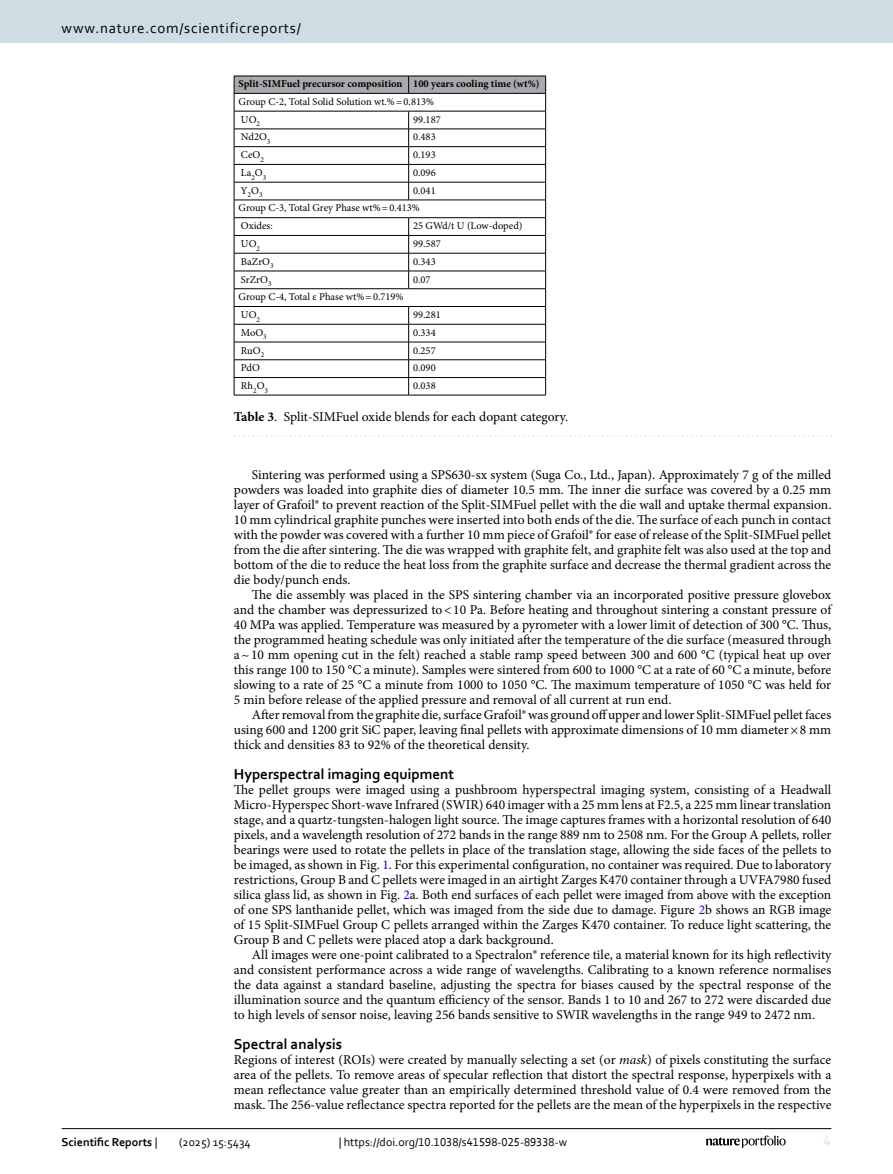
<style>
.page{position:relative;width:893px;height:1174px;background:#fff}
.page>*{position:absolute;margin:0;border:0;box-sizing:border-box;transform-origin:0 0}
.Head_2{font:700 15px "Corbel";color:#000}
.t1{font:15px "Corbel";letter-spacing:.05em;color:#000}
.t2{font:15px "Corbel";color:#d9e4eb}
.Body_Text_Indent{font:13.5px/15px "Minion Pro";color:#000;text-align:justify}
.Body_Text{font:13.5px/15px "Minion Pro";color:#000;text-align:justify}
.Table_Caption{font:13.5px "Minion Pro";letter-spacing:-.005em;color:#000}
.t3{font:12px "Corbel";color:#000}
.t4{font:700 12px "Corbel";color:#000}
.Table_Body{font:10.5px "Minion Pro";color:#000}
.Table_Head{font:700 10.5px "Minion Pro";color:#000}
.s1{font-weight:700}
.s2{color:#00f}
.s3{font-style:italic}
.s4{font-weight:400}
</style>
<div class="page">
<svg style="left:234px;top:76px;width:312px;height:319px"></svg>
<hr style="left:409px;top:395px;width:137px;height:1px;background:#000">
<hr style="left:234px;top:395px;width:175px;height:1px;background:#000">
<svg style="left:235px;top:435px;width:597px;height:2px"></svg>
<hr style="left:62px;top:1128px;width:769px;height:1px;background:#000">
<svg style="left:706px;top:1135px;width:80px;height:12px"></svg>
<div style="left:0;top:0;width:893px;height:43px;background:#cedde4"></div>
<p class="t1" style="left:62px;top:18px;width:241px">www.nature.com/scientificreports/</p>
<p class="Table_Head" style="left:239px;top:77px;width:165px">Split-SIMFuel precursor composition</p>
<p class="Table_Head" style="left:413px;top:77px;width:128px">100 years cooling time (wt%)</p>
<p class="Table_Body" style="left:239px;top:95px;width:197px">Group C-2, Total Solid Solution wt.%=0.813%</p>
<p class="Table_Body" style="left:241px;top:112px;width:21px">UO<sub>2</sub></p>
<p class="Table_Body" style="left:413px;top:112px;width:29px">99.187</p>
<p class="Table_Body" style="left:241px;top:130px;width:31px">Nd2O<sub>3</sub></p>
<p class="Table_Body" style="left:413px;top:130px;width:24px">0.483</p>
<p class="Table_Body" style="left:241px;top:148px;width:24px">CeO<sub>2</sub></p>
<p class="Table_Body" style="left:413px;top:148px;width:24px">0.193</p>
<p class="Table_Body" style="left:241px;top:166px;width:27px">La<sub>2</sub>O<sub>3</sub></p>
<p class="Table_Body" style="left:413px;top:166px;width:24px">0.096</p>
<p class="Table_Body" style="left:241px;top:183px;width:23px">Y<sub>2</sub>O<sub>3</sub></p>
<p class="Table_Body" style="left:413px;top:183px;width:24px">0.041</p>
<p class="Table_Body" style="left:239px;top:201px;width:183px">Group C-3, Total Grey Phase wt%=0.413%</p>
<p class="Table_Body" style="left:241px;top:219px;width:33px">Oxides:</p>
<p class="Table_Body" style="left:413px;top:219px;width:111px">25 GWd/t U (Low-doped)</p>
<p class="Table_Body" style="left:241px;top:237px;width:21px">UO<sub>2</sub></p>
<p class="Table_Body" style="left:413px;top:237px;width:29px">99.587</p>
<p class="Table_Body" style="left:241px;top:254px;width:34px">BaZrO<sub>3</sub></p>
<p class="Table_Body" style="left:413px;top:254px;width:24px">0.343</p>
<p class="Table_Body" style="left:241px;top:272px;width:32px">SrZrO<sub>3</sub></p>
<p class="Table_Body" style="left:413px;top:272px;width:19px">0.07</p>
<p class="Table_Body" style="left:239px;top:290px;width:166px">Group C-4, Total ε Phase wt%=0.719%</p>
<p class="Table_Body" style="left:241px;top:308px;width:21px">UO<sub>2</sub></p>
<p class="Table_Body" style="left:413px;top:308px;width:29px">99.281</p>
<p class="Table_Body" style="left:241px;top:325px;width:27px">MoO<sub>3</sub></p>
<p class="Table_Body" style="left:413px;top:325px;width:24px">0.334</p>
<p class="Table_Body" style="left:241px;top:343px;width:25px">RuO<sub>2</sub></p>
<p class="Table_Body" style="left:413px;top:343px;width:24px">0.257</p>
<p class="Table_Body" style="left:241px;top:361px;width:20px">PdO</p>
<p class="Table_Body" style="left:413px;top:361px;width:24px">0.090</p>
<p class="Table_Body" style="left:241px;top:378px;width:29px">Rh<sub>2</sub>O<sub>3</sub></p>
<p class="Table_Body" style="left:413px;top:378px;width:24px">0.038</p>
<p class="Table_Caption" style="left:234px;top:407px;width:336px"><span class="s1">Table 3</span>. Split-SIMFuel oxide blends for each dopant category.</p>
<p class="Body_Text_Indent" style="left:234px;top:467px;width:599px;text-indent:18px">Sintering was performed using a SPS630-sx system (Suga Co., Ltd., Japan). Approximately 7 g of the milled powders was loaded into graphite dies of diameter 10.5 mm. The inner die surface was covered by a 0.25 mm layer of Grafoil® to prevent reaction of the Split-SIMFuel pellet with the die wall and uptake thermal expansion.<br>10 mm cylindrical graphite punches were inserted into both ends of the die. The surface of each punch in contact with the powder was covered with a further 10 mm piece of Grafoil® for ease of release of the Split-SIMFuel pellet from the die after sintering. The die was wrapped with graphite felt, and graphite felt was also used at the top and bottom of the die to reduce the heat loss from the graphite surface and decrease the thermal gradient across the die body/punch ends.</p>
<p class="Body_Text_Indent" style="left:234px;top:587px;width:599px;text-indent:18px">The die assembly was placed in the SPS sintering chamber via an incorporated positive pressure glovebox and the chamber was depressurized to&lt;10 Pa. Before heating and throughout sintering a constant pressure of 40 MPa was applied. Temperature was measured by a pyrometer with a lower limit of detection of 300 °C. Thus, the programmed heating schedule was only initiated after the temperature of the die surface (measured through a~10 mm opening cut in the felt) reached a stable ramp speed between 300 and 600 °C (typical heat up over this range 100 to 150 °C a minute). Samples were sintered from 600 to 1000 °C at a rate of 60 °C a minute, before slowing to a rate of 25 °C a minute from 1000 to 1050 °C. The maximum temperature of 1050 °C was held for 5 min before release of the applied pressure and removal of all current at run end.</p>
<p class="Body_Text_Indent" style="left:234px;top:707px;width:599px;text-indent:18px">After removal from the graphite die, surface Grafoil® was ground off upper and lower Split-SIMFuel pellet faces using 600 and 1200 grit SiC paper, leaving final pellets with approximate dimensions of 10 mm diameter×8 mm thick and densities 83 to 92% of the theoretical density.</p>
<p class="Head_2" style="left:234px;top:764px;width:222px">Hyperspectral imaging equipment</p>
<p class="Body_Text" style="left:234px;top:782px;width:599px">The pellet groups were imaged using a pushbroom hyperspectral imaging system, consisting of a Headwall Micro-Hyperspec Short-wave Infrared (SWIR) 640 imager with a 25 mm lens at F2.5, a 225 mm linear translation stage, and a quartz-tungsten-halogen light source. The image captures frames with a horizontal resolution of 640 pixels, and a wavelength resolution of 272 bands in the range 889 nm to 2508 nm. For the Group A pellets, roller bearings were used to rotate the pellets in place of the translation stage, allowing the side faces of the pellets to be imaged, as shown in Fig. <span class="s2">1</span>. For this experimental configuration, no container was required. Due to laboratory restrictions, Group B and C pellets were imaged in an airtight Zarges K470 container through a UVFA7980 fused silica glass lid, as shown in Fig. <span class="s2">2</span>a. Both end surfaces of each pellet were imaged from above with the exception of one SPS lanthanide pellet, which was imaged from the side due to damage. Figure <span class="s2">2</span>b shows an RGB image of 15 Split-SIMFuel Group C pellets arranged within the Zarges K470 container. To reduce light scattering, the Group B and C pellets were placed atop a dark background.</p>
<p class="Body_Text_Indent" style="left:234px;top:947px;width:599px;text-indent:18px">All images were one-point calibrated to a Spectralon® reference tile, a material known for its high reflectivity and consistent performance across a wide range of wavelengths. Calibrating to a known reference normalises the data against a standard baseline, adjusting the spectra for biases caused by the spectral response of the illumination source and the quantum efficiency of the sensor. Bands 1 to 10 and 267 to 272 were discarded due to high levels of sensor noise, leaving 256 bands sensitive to SWIR wavelengths in the range 949 to 2472 nm.</p>
<p class="Head_2" style="left:234px;top:1034px;width:110px">Spectral analysis</p>
<p class="Body_Text" style="left:234px;top:1052px;width:599px">Regions of interest (ROIs) were created by manually selecting a set (or <span class="s3">mask</span>) of pixels constituting the surface area of the pellets. To remove areas of specular reflection that distort the spectral response, hyperpixels with a mean reflectance value greater than an empirically determined threshold value of 0.4 were removed from the mask. The 256-value reflectance spectra reported for the pellets are the mean of the hyperpixels in the respective</p>
<p class="t4" style="left:62px;top:1134px;width:97px">Scientific Reports <span class="s4">|</span></p>
<p class="t3" style="left:179px;top:1134px;width:73px">(2025) 15:5434</p>
<p class="t3" style="left:339px;top:1134px;width:230px">| https://doi.org/10.1038/s41598-025-89338-w</p>
<p class="t2" style="left:824px;top:1132px;width:9px">4</p>
</div>
